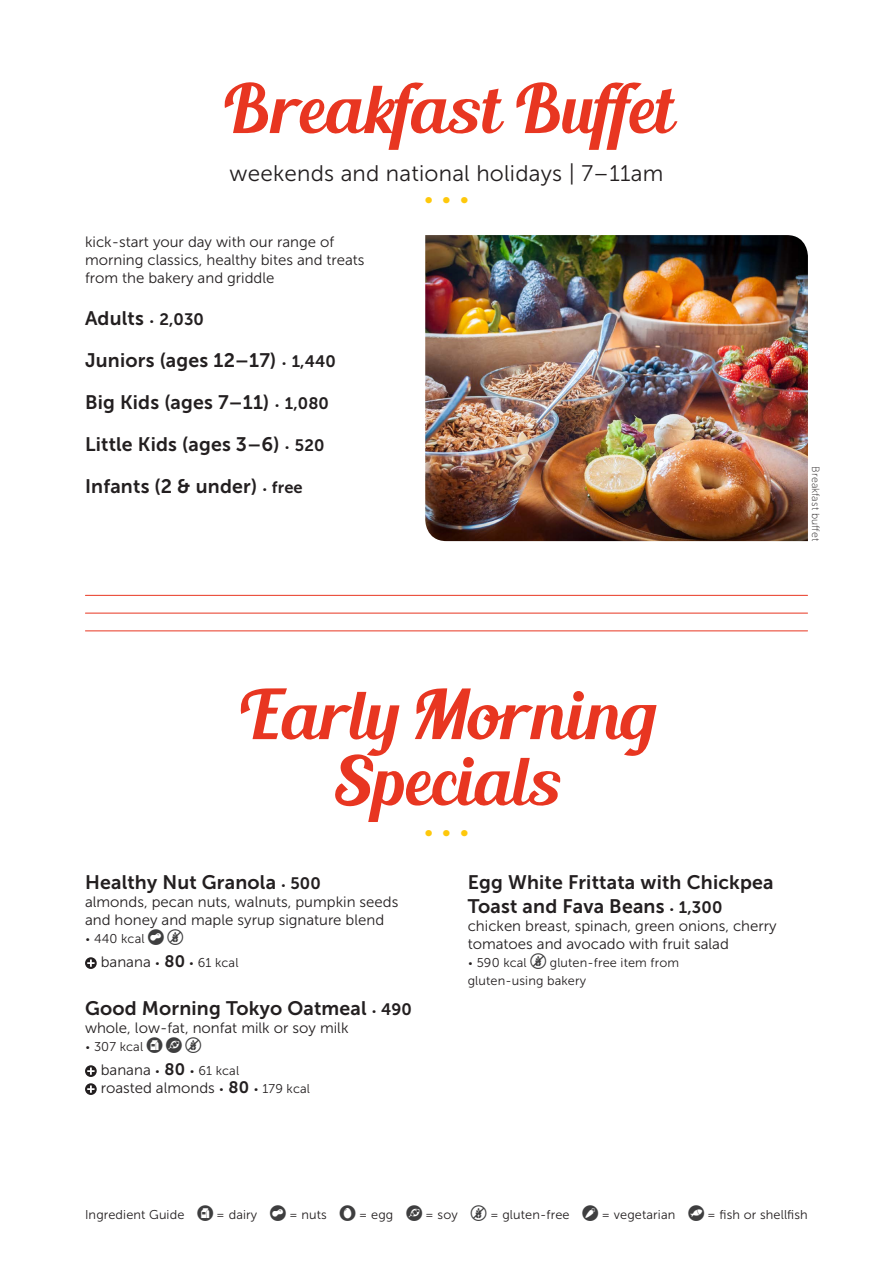
<style>
.page{position:relative;width:893px;height:1263px;background:#fff}
.page>*{position:absolute;margin:0;border:0;box-sizing:border-box;transform-origin:0 0}
.Section_Title{font:67.5px/66px "Blenda Script";color:#e83621;text-align:center}
.Title_description{font:22.5px "Museo Sans 300";letter-spacing:.01em;color:#231f20}
.Item_title{font:19.5px/24px "Museo Sans 700";letter-spacing:.01em;color:#231f20}
.Item_description{font:15px/18px "Museo Sans 300";color:#231f20}
.Calories{font:12.75px/18px "Museo Sans 300";letter-spacing:.01em;color:#231f20}
.Image_captions{font:10.5px "Museo Sans 100";letter-spacing:.01em;color:#231f20}
.s1{font-size:16.5px}
.s2{font-family:"Allergies Glyphter 2018 05 E";font-size:15.75px;color:#3e3e3f}
.s3{font-family:"Museo Sans 700";font-size:16.5px}
.s4{font-size:12.75px}
</style>
<div class="page">
<hr style="left:85px;top:613px;width:722px;height:1px;background:#e83621">
<hr style="left:85px;top:595px;width:722px;height:1px;background:#e83621">
<hr style="left:85px;top:630px;width:722px;height:1px;background:#e83621">
<img style="left:425px;top:235px;width:383px;height:306px">
<svg style="left:85px;top:957px;width:12px;height:12px"></svg>
<svg style="left:87px;top:959px;width:8px;height:8px"></svg>
<svg style="left:85px;top:1065px;width:12px;height:12px"></svg>
<svg style="left:87px;top:1067px;width:8px;height:8px"></svg>
<svg style="left:85px;top:1083px;width:12px;height:12px"></svg>
<svg style="left:87px;top:1085px;width:8px;height:8px"></svg>
<p class="Section_Title" style="left:221px;top:81px;width:452px">Breakfast Buffet</p>
<p class="Title_description" style="left:230px;top:161px;width:435px">weekends and national holidays | 7–11am</p>
<p class="Item_description" style="left:85px;top:233px;width:281px">kick-start your day with our range of morning classics, healthy bites and treats from the bakery and griddle</p>
<p class="Item_title" style="left:85px;top:306px;width:120px">Adults <span class="s1">2,030</span></p>
<p class="Item_title" style="left:85px;top:348px;width:252px">Juniors (ages 12–17) <span class="s1">1,440</span></p>
<p class="Item_title" style="left:85px;top:390px;width:245px">Big Kids (ages 7–11) <span class="s1">1,080</span></p>
<p class="Item_title" style="left:85px;top:432px;width:241px">Little Kids (ages 3–6) <span class="s1">520</span></p>
<p class="Item_title" style="left:85px;top:474px;width:219px">Infants (2 &amp; under) <span class="s1">free</span></p>
<p class="Image_captions" style="left:821px;top:466px;width:76px;rotate:90deg">Breakfast buffet</p>
<p class="Section_Title" style="left:237px;top:687px;width:419px">Early Morning<br>Specials</p>
<p class="Item_title" style="left:85px;top:870px;width:237px">Healthy Nut Granola <span class="s1">500</span></p>
<p class="Item_description" style="left:85px;top:893px;width:315px">almonds, pecan nuts, walnuts, pumpkin seeds and honey and maple syrup signature blend</p>
<p class="Calories" style="left:94px;top:930px;width:91px">440 kcal <span class="s2">N G</span></p>
<p class="Item_description" style="left:101px;top:953px;width:139px">banana <span class="s3">80</span> <span class="s4">61 kcal</span></p>
<p class="Item_title" style="left:85px;top:996px;width:328px">Good Morning Tokyo Oatmeal <span class="s1">490</span></p>
<p class="Item_description" style="left:85px;top:1019px;width:265px">whole, low-fat, nonfat milk or soy milk</p>
<p class="Calories" style="left:94px;top:1038px;width:109px">307 kcal <span class="s2">D S G</span></p>
<p class="Item_description" style="left:101px;top:1061px;width:140px">banana <span class="s3">80</span> <span class="s4">61 kcal</span></p>
<p class="Item_description" style="left:101px;top:1079px;width:211px">roasted almonds <span class="s3">80</span> <span class="s4">179 kcal</span></p>
<p class="Item_title" style="left:468px;top:870px;width:307px">Egg White Frittata with Chickpea<br>Toast and Fava Beans <span class="s1">1,300</span></p>
<p class="Item_description" style="left:468px;top:917px;width:310px">chicken breast, spinach, green onions, cherry tomatoes and avocado with fruit salad</p>
<p class="Calories" style="left:468px;top:954px;width:213px;text-indent:9px">590 kcal <span class="s2">G</span> gluten-free item from gluten-using bakery</p>
<p class="Calories" style="left:85px;top:1206px;width:724px">Ingredient Guide <span class="s2">D</span> = dairy <span class="s2">N</span> = nuts <span class="s2">E</span> = egg <span class="s2">S</span> = soy <span class="s2">G</span> = gluten-free <span class="s2">V</span> = vegetarian <span class="s2">F</span> = fish or shellfish</p>
</div>
